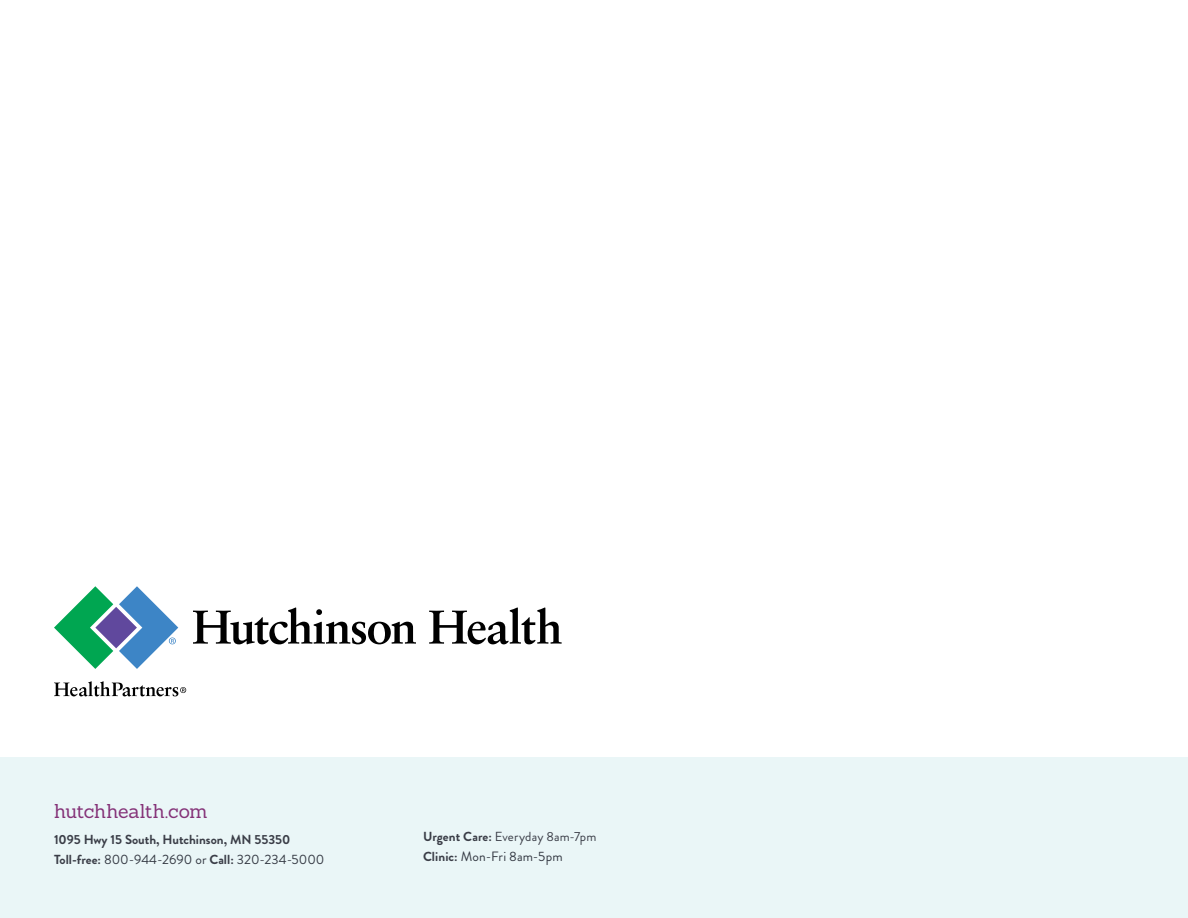
<style>
.page{position:relative;width:1188px;height:918px;background:#fff}
.page>*{position:absolute;margin:0;border:0;box-sizing:border-box;transform-origin:0 0}
.t1{font:19.5px "Sanchez";letter-spacing:-.015em;color:#843278}
.t2{font:13.5px "Brandon Grotesque";color:#333842}
.t3{font:700 13.2px "Brandon Grotesque";color:#3a3d47}
.t4{font:13.2px "Brandon Grotesque";letter-spacing:.01em;color:#3a3d47}
.s1{font-weight:700;font-size:13.2px;color:#3a3d47}
.s2{font-weight:700}
</style>
<div class="page">
<div style="left:0;top:758px;width:1188px;height:160px;background:#eaf6f7"></div>
<svg style="left:193px;top:607px;width:223px;height:37px"></svg>
<svg style="left:429px;top:607px;width:133px;height:37px"></svg>
<svg style="left:54px;top:681px;width:132px;height:15px"></svg>
<svg style="left:54px;top:586px;width:124px;height:83px"></svg>
<h1 class="t1" style="left:54px;top:798px;width:155px">hutchhealth.com</h1>
<p class="t3" style="left:54px;top:830px;width:238px">1095 Hwy 15 South, Hutchinson, MN 55350</p>
<p class="t2" style="left:54px;top:850px;width:272px"><span class="s1">Toll-free:</span> 800-944-2690 or <span class="s1">Call:</span> 320-234-5000</p>
<p class="t4" style="left:423px;top:828px;width:175px"><span class="s2">Urgent Care:</span> Everyday 8am-7pm</p>
<p class="t2" style="left:423px;top:847px;width:141px"><span class="s1">Clinic:</span> Mon-Fri 8am-5pm</p>
</div>
